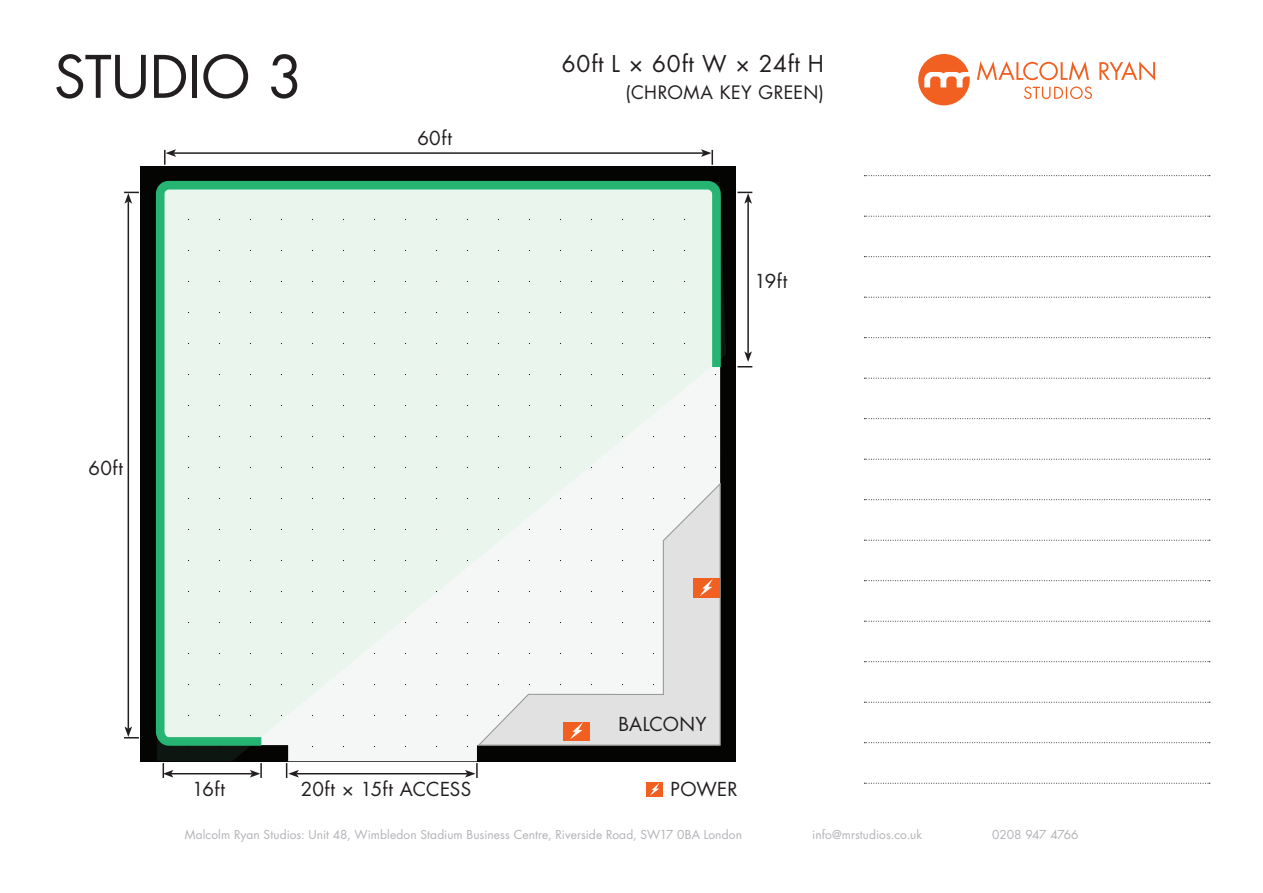
<style>
.page{position:relative;width:1263px;height:893px;background:#fff}
.page>*{position:absolute;margin:0;border:0;box-sizing:border-box;transform-origin:0 0}
.t1{font:57px "Futura Std";letter-spacing:-.01em;color:#231f20}
.t2{font:22.5px "Futura Std";letter-spacing:.035em;color:#231f20}
.t3{font:18.75px "Futura Std";letter-spacing:.02em;color:#231f20}
.t4{font:18px "Futura Std";letter-spacing:.02em;color:#231f20}
.t5{font:12px "Futura Std";letter-spacing:.005em;color:#b2b3b7}
</style>
<div class="page">
<svg style="left:918px;top:54px;width:52px;height:51px"></svg>
<svg style="left:1024px;top:87px;width:68px;height:12px"></svg>
<svg style="left:977px;top:61px;width:178px;height:20px"></svg>
<svg style="left:864px;top:175px;width:346px;height:1px"></svg>
<svg style="left:864px;top:216px;width:346px;height:1px"></svg>
<svg style="left:864px;top:256px;width:346px;height:1px"></svg>
<svg style="left:864px;top:297px;width:346px;height:1px"></svg>
<svg style="left:864px;top:337px;width:346px;height:1px"></svg>
<svg style="left:864px;top:378px;width:346px;height:1px"></svg>
<svg style="left:864px;top:418px;width:346px;height:1px"></svg>
<svg style="left:864px;top:459px;width:346px;height:1px"></svg>
<svg style="left:864px;top:499px;width:346px;height:1px"></svg>
<svg style="left:864px;top:540px;width:346px;height:1px"></svg>
<svg style="left:864px;top:580px;width:346px;height:1px"></svg>
<svg style="left:864px;top:621px;width:346px;height:1px"></svg>
<svg style="left:864px;top:661px;width:346px;height:1px"></svg>
<svg style="left:864px;top:702px;width:346px;height:1px"></svg>
<svg style="left:864px;top:742px;width:346px;height:1px"></svg>
<svg style="left:864px;top:783px;width:346px;height:1px"></svg>
<div style="left:140px;top:166px;width:596px;height:595px;background:#040503"></div>
<svg style="left:155px;top:180px;width:570px;height:570px;background:#dcede3"></svg>
<svg style="left:476px;top:481px;width:245px;height:265px;background:#eceeed"></svg>
<div style="left:563px;top:722px;width:26px;height:18px;background:#f26021"></div>
<div style="left:693px;top:578px;width:27px;height:19px;background:#f26021"></div>
<div style="left:646px;top:782px;width:17px;height:15px;background:#f26021"></div>
<svg style="left:570px;top:722px;width:13px;height:17px"></svg>
<svg style="left:650px;top:783px;width:10px;height:13px"></svg>
<hr style="left:174px;top:152px;width:529px;height:2px;background:#231f20">
<svg style="left:164px;top:149px;width:12px;height:16px"></svg>
<svg style="left:701px;top:149px;width:12px;height:16px"></svg>
<hr style="left:128px;top:201px;width:1px;height:528px;background:#231f20">
<svg style="left:124px;top:726px;width:15px;height:12px"></svg>
<svg style="left:124px;top:192px;width:15px;height:12px"></svg>
<hr style="left:747px;top:201px;width:2px;height:153px;background:#231f20">
<svg style="left:737px;top:351px;width:15px;height:16px"></svg>
<svg style="left:737px;top:192px;width:15px;height:12px"></svg>
<hr style="left:171px;top:773px;width:81px;height:1px;background:#231f20">
<svg style="left:163px;top:763px;width:10px;height:15px"></svg>
<svg style="left:250px;top:763px;width:12px;height:15px"></svg>
<hr style="left:296px;top:773px;width:171px;height:1px;background:#231f20">
<svg style="left:286px;top:763px;width:13px;height:15px"></svg>
<svg style="left:465px;top:763px;width:13px;height:15px"></svg>
<svg style="left:700px;top:579px;width:13px;height:17px"></svg>
<h1 class="t1" style="left:54px;top:40px;width:250px">STUDIO 3</h1>
<h3 class="t3" style="left:88px;top:456px;width:36px">60ft</h3>
<h3 class="t3" style="left:417px;top:127px;width:36px">60ft</h3>
<h2 class="t2" style="left:562px;top:50px;width:264px">60ft L × 60ft W × 24ft H</h2>
<h3 class="t4" style="left:625px;top:81px;width:200px">(CHROMA KEY GREEN)</h3>
<h3 class="t3" style="left:755px;top:269px;width:34px">19ft</h3>
<h3 class="t3" style="left:192px;top:777px;width:34px">16ft</h3>
<h3 class="t3" style="left:301px;top:777px;width:172px">20ft × 15ft ACCESS</h3>
<h3 class="t3" style="left:618px;top:712px;width:90px">BALCONY</h3>
<h3 class="t3" style="left:671px;top:777px;width:68px">POWER</h3>
<p class="t5" style="left:185px;top:827px;width:559px">Malcolm Ryan Studios: Unit 48, Wimbledon Stadium Business Centre, Riverside Road, SW17 0BA London</p>
<p class="t5" style="left:812px;top:827px;width:111px">info@mrstudios.co.uk</p>
<p class="t5" style="left:992px;top:827px;width:88px">0208 947 4766</p>
</div>
